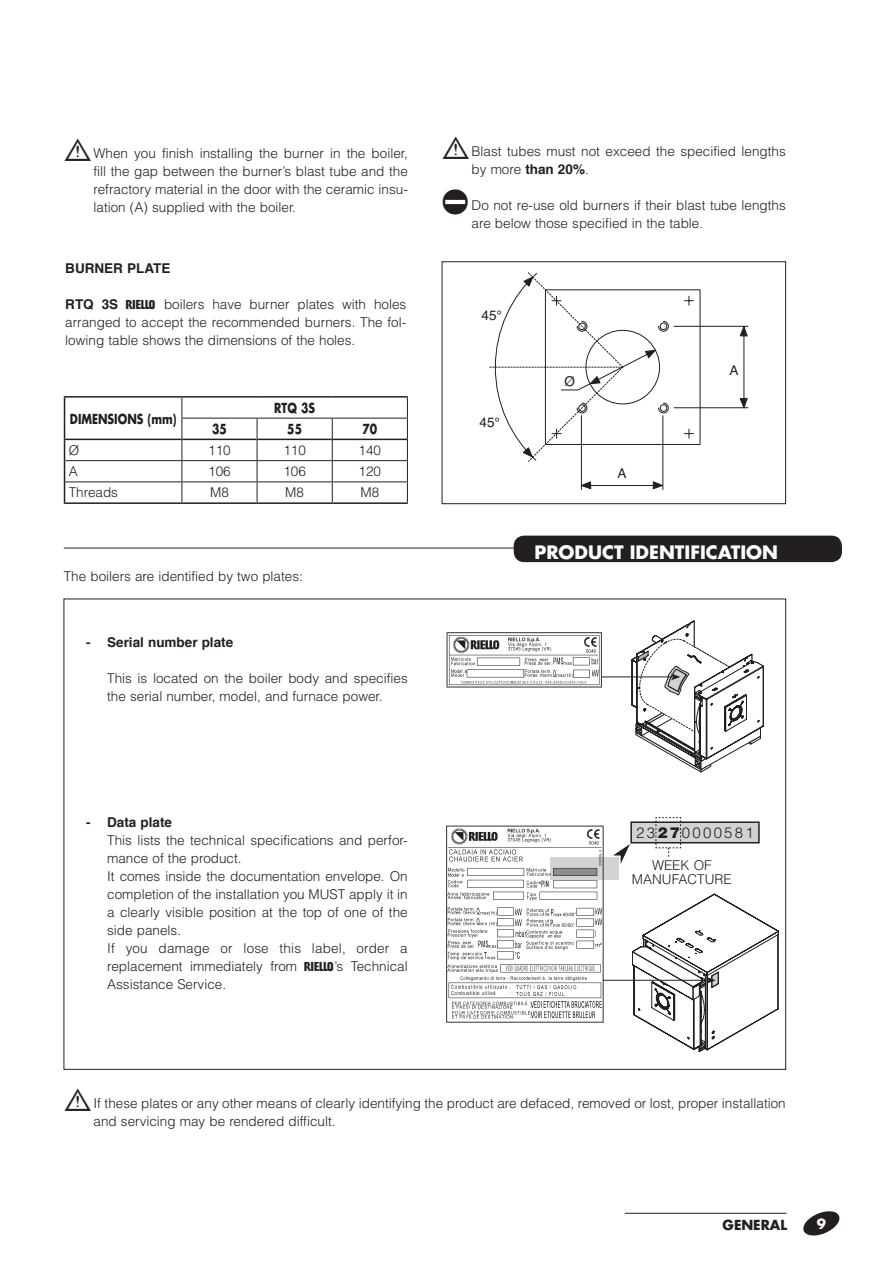
<style>
.page{position:relative;width:893px;height:1263px;background:#fff}
.page>*{position:absolute;margin:0;border:0;box-sizing:border-box;transform-origin:0 0}
.t1{font:700 18px "Futura Std";color:#fff}
.t2{font:300 15px "Helvetica LT Std";letter-spacing:.15em;color:#231f20}
.t3{font:300 13.5px/18px "Helvetica LT Std";color:#231f20}
.t4{font:700 13.5px "Helvetica";color:#231f20}
.t5{font:700 13.5px "Futura Std";color:#231f20;scale:.8 1}
.t6{font:13.5px "Helvetica";color:#231f20}
.t7{font:700 13.5px "Futura Std";color:#231f20}
.t8{font:700 13.5px "Futura Std";color:#fff}
.s1{font-family:"Sym PM Normal Normal";font-weight:400;font-size:27px}
.s2{font-family:"Helvetica";font-weight:700}
.s3{font-family:"Sym PM Normal Normal";font-weight:400}
.s4{font-weight:900}
</style>
<div class="page">
<svg style="left:803px;top:1211px;width:37px;height:25px"></svg>
<hr style="left:625px;top:1213px;width:161px;height:1px;background:#231f20">
<svg style="left:740px;top:327px;width:8px;height:9px"></svg>
<hr style="left:744px;top:327px;width:1px;height:81px;background:#231f20">
<hr style="left:674px;top:326px;width:74px;height:1px;background:#231f20">
<hr style="left:674px;top:407px;width:74px;height:1px;background:#231f20">
<svg style="left:740px;top:398px;width:8px;height:10px"></svg>
<svg style="left:490px;top:272px;width:204px;height:218px"></svg>
<div style="left:442px;top:261px;width:344px;height:243px;border:1px solid #231f20"></div>
<hr style="left:64px;top:548px;width:722px;height:1px;background:#231f20">
<div style="left:514px;top:536px;width:328px;height:26px;background:#231f20;border-radius:10px"></div>
<hr style="left:64px;top:396px;width:118px;height:2px;background:#231f20">
<hr style="left:182px;top:396px;width:75px;height:2px;background:#231f20">
<hr style="left:257px;top:396px;width:75px;height:2px;background:#231f20">
<hr style="left:332px;top:396px;width:76px;height:2px;background:#231f20">
<hr style="left:64px;top:439px;width:118px;height:1px;background:#231f20">
<hr style="left:182px;top:439px;width:75px;height:1px;background:#231f20">
<hr style="left:257px;top:439px;width:75px;height:1px;background:#231f20">
<hr style="left:333px;top:439px;width:74px;height:1px;background:#231f20">
<svg style="left:64px;top:398px;width:1px;height:104px"></svg>
<hr style="left:64px;top:502px;width:118px;height:2px;background:#231f20">
<hr style="left:182px;top:502px;width:75px;height:2px;background:#231f20">
<hr style="left:257px;top:502px;width:75px;height:2px;background:#231f20">
<hr style="left:332px;top:502px;width:76px;height:2px;background:#231f20">
<hr style="left:182px;top:418px;width:75px;height:1px;background:#231f20">
<hr style="left:257px;top:418px;width:75px;height:1px;background:#231f20">
<hr style="left:332px;top:418px;width:76px;height:1px;background:#231f20">
<hr style="left:65px;top:460px;width:117px;height:1px;background:#231f20">
<hr style="left:182px;top:460px;width:75px;height:1px;background:#231f20">
<hr style="left:257px;top:460px;width:75px;height:1px;background:#231f20">
<hr style="left:332px;top:460px;width:76px;height:1px;background:#231f20">
<hr style="left:65px;top:481px;width:117px;height:1px;background:#231f20">
<hr style="left:182px;top:481px;width:75px;height:1px;background:#231f20">
<svg style="left:182px;top:398px;width:1px;height:104px"></svg>
<hr style="left:257px;top:481px;width:75px;height:1px;background:#231f20">
<svg style="left:257px;top:418px;width:1px;height:84px"></svg>
<hr style="left:332px;top:481px;width:76px;height:1px;background:#231f20">
<svg style="left:332px;top:418px;width:1px;height:84px"></svg>
<svg style="left:407px;top:398px;width:1px;height:104px"></svg>
<img style="left:446px;top:632px;width:159px;height:56px">
<hr style="left:601px;top:676px;width:72px;height:1px;background:#231f20">
<svg style="left:632px;top:621px;width:132px;height:151px"></svg>
<hr style="left:603px;top:980px;width:106px;height:1px;background:#231f20">
<svg style="left:632px;top:894px;width:147px;height:158px"></svg>
<div style="left:550px;top:857px;width:69px;height:22px;background:#d3d3d3"></div>
<div style="left:631px;top:822px;width:128px;height:21px;background:#d1d2d4"></div>
<div style="left:630px;top:821px;width:130px;height:22px;border:2px solid #231f20"></div>
<svg style="left:613px;top:844px;width:17px;height:20px"></svg>
<svg style="left:655px;top:817px;width:26px;height:40px"></svg>
<img style="left:446px;top:825px;width:159px;height:198px">
<p class="t3" style="left:94px;top:144px;width:316px;text-align:justify;text-indent:-30px"><span class="s1">b</span> When you finish installing the burner in the boiler, fill the gap between the burner’s blast tube and the refractory material in the door with the ceramic insu&shy;lation (A) supplied with the boiler.</p>
<p class="t4" style="left:65px;top:257px;width:107px">BURNER PLATE</p>
<p class="t3" style="left:65px;top:295px;width:342px;text-align:justify"><span class="s2">RTQ 3S</span> <span class="s3">r</span> boilers have burner plates with holes arranged to accept the recommended burners. The fol&shy;lowing table shows the dimensions of the holes.</p>
<p class="t5" style="left:70px;top:410px;width:135px">DIMENSIONS (mm)</p>
<p class="t5" style="left:274px;top:399px;width:53px">RTQ 3S</p>
<p class="t5" style="left:212px;top:420px;width:20px">35</p>
<p class="t5" style="left:287px;top:420px;width:20px">55</p>
<p class="t5" style="left:362px;top:420px;width:20px">70</p>
<p class="t3" style="left:69px;top:441px;width:12px">Ø</p>
<p class="t3" style="left:208px;top:441px;width:24px">110</p>
<p class="t3" style="left:283px;top:441px;width:24px">110</p>
<p class="t3" style="left:359px;top:441px;width:24px">140</p>
<p class="t3" style="left:69px;top:462px;width:11px">A</p>
<p class="t3" style="left:208px;top:462px;width:24px">106</p>
<p class="t3" style="left:283px;top:462px;width:24px">106</p>
<p class="t3" style="left:359px;top:462px;width:24px">120</p>
<p class="t3" style="left:69px;top:483px;width:51px">Threads</p>
<p class="t3" style="left:210px;top:483px;width:20px">M8</p>
<p class="t3" style="left:285px;top:483px;width:20px">M8</p>
<p class="t3" style="left:360px;top:483px;width:20px">M8</p>
<p class="t3" style="left:64px;top:567px;width:241px">The boilers are identified by two plates:</p>
<p class="t4" style="left:86px;top:631px;width:149px">- Serial number plate</p>
<p class="t3" style="left:107px;top:669px;width:302px">This is located on the boiler body and specifies the serial number, model, and furnace power.</p>
<p class="t3" style="left:472px;top:142px;width:316px;text-indent:-30px"><span class="s1">b</span> Blast tubes must not exceed the specified lengths by more <span class="s2">than 20%</span>.</p>
<p class="t3" style="left:472px;top:196px;width:316px;text-indent:-30px"><span class="s1">a</span> Do not re-use old burners if their blast tube lengths are below those specified in the table.</p>
<p class="t6" style="left:482px;top:304px;width:22px">45°</p>
<p class="t6" style="left:479px;top:411px;width:22px">45°</p>
<p class="t6" style="left:565px;top:369px;width:12px">Ø</p>
<p class="t6" style="left:617px;top:462px;width:11px">A</p>
<p class="t6" style="left:729px;top:359px;width:11px">A</p>
<h1 class="t1" style="left:534px;top:541px;width:245px">PRODUCT IDENTIFICATION</h1>
<p class="t4" style="left:86px;top:811px;width:87px">- Data plate</p>
<p class="t3" style="left:107px;top:831px;width:302px">This lists the technical specifications and perfor&shy;mance of the product.<br>It comes inside the documentation envelope. On completion of the installation you MUST apply it in a clearly visible position at the top of one of the side panels.<br>If you damage or lose this label, order a replacement immediately from <span class="s3">r</span>’s Technical Assistance Service.</p>
<p class="t2" style="left:636px;top:823px;width:119px">23<span class="s4">27</span>0000581</p>
<p class="t3" style="left:632px;top:859px;width:101px;line-height:13.5px;text-align:center">WEEK OF<br>MANUFACTURE</p>
<p class="t3" style="left:94px;top:1094px;width:694px;text-indent:-30px"><span class="s1">b</span> If these plates or any other means of clearly identifying the product are defaced, removed or lost, proper installation and servicing may be rendered difficult.</p>
<p class="t7" style="left:723px;top:1215px;width:66px">GENERAL</p>
<p class="t8" style="left:817px;top:1215px;width:11px">9</p>
</div>
